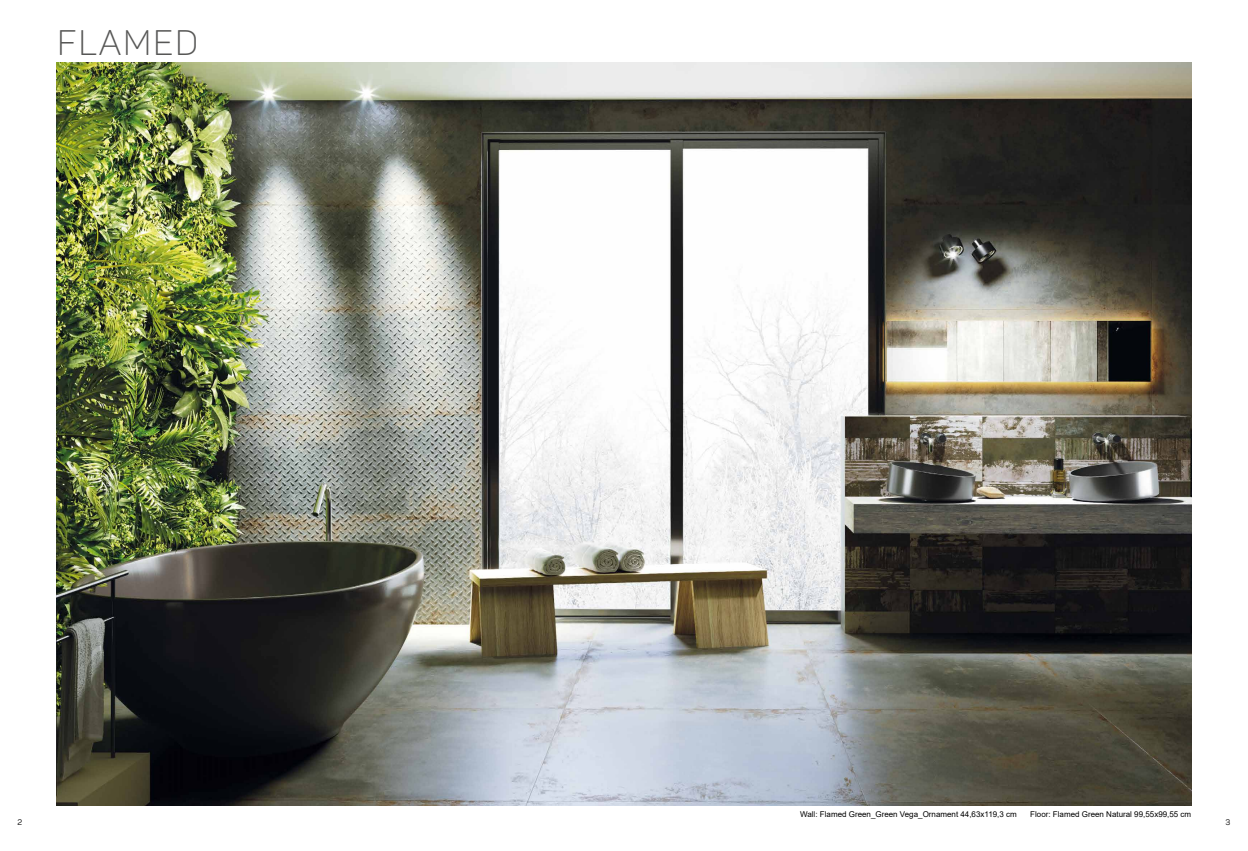
<style>
.page{position:relative;width:1248px;height:851px;background:#fff}
.page>*{position:absolute;margin:0;border:0;box-sizing:border-box;transform-origin:0 0}
.t1{font:300 35px "Panton Demo";color:#575756}
.t2{font:8px "Arial";color:#000}
.t3{font:8px "Panton";color:#000}
</style>
<div class="page">
<img style="left:57px;top:62px;width:1134px;height:743px">
<h1 class="t1" style="left:57px;top:22px;width:45px">FLAME</h1>
<h1 class="t1" style="left:175px;top:22px;width:25px">D</h1>
<p class="t2" style="left:800px;top:808px;width:218px">Wall: Flamed Green_Green Vega_Ornament 44,63x119,3 cm</p>
<p class="t2" style="left:1030px;top:808px;width:162px">Floor: Flamed Green Natural 99,55x99,55 cm</p>
<p class="t3" style="left:18px;top:817px;width:6px">2</p>
<p class="t3" style="left:1225px;top:817px;width:6px">3</p>
</div>
